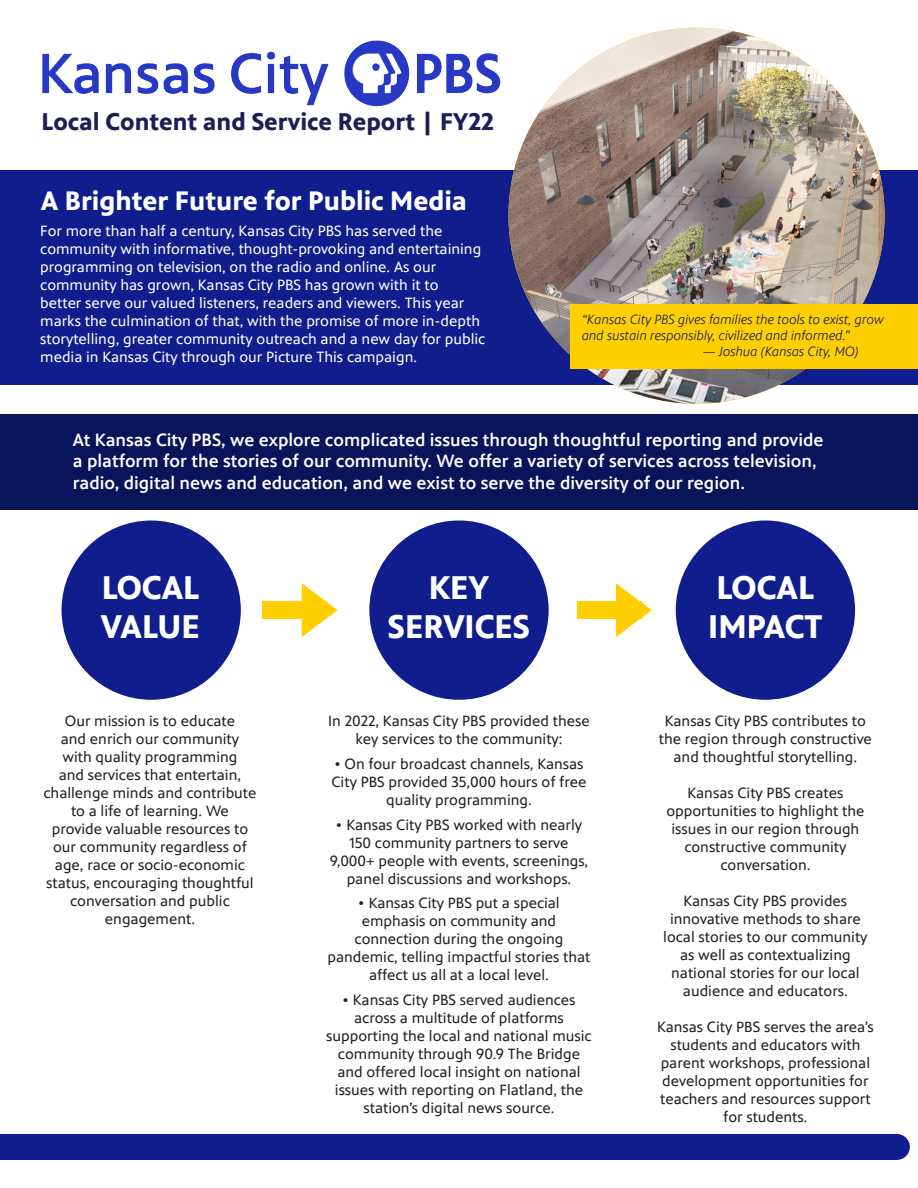
<style>
.page{position:relative;width:918px;height:1188px;background:#fff}
.page>*{position:absolute;margin:0;border:0;box-sizing:border-box;transform-origin:0 0}
.t1{font:700 33.15px "PBS Sans";color:#fff}
.t2{font:700 27px "PBS Sans";color:#fff}
.t3{font:700 24.45px "PBS Sans";color:#1e1d55}
.t4{font:500 18px/21.6px "PBS Sans";color:#fff}
.t5{font:15px/18px "PBS Sans";color:#231f20;text-align:center}
.t6{font:15px/18px "PBS Sans";color:#fff}
.t7{font:italic 300 13.5px/16.2px "PBS Sans";color:#0a145a}
</style>
<div class="page">
<div style="left:0;top:170px;width:918px;height:215px;background:#0f1e8c"></div>
<div style="left:62px;top:520px;width:179px;height:180px;background:#0f1e8c;border-radius:50%"></div>
<div style="left:369px;top:520px;width:180px;height:180px;background:#0f1e8c;border-radius:50%"></div>
<div style="left:676px;top:520px;width:179px;height:180px;background:#0f1e8c;border-radius:50%"></div>
<div style="left:263px;top:602px;width:64px;height:17px;background:#ffcf00"></div>
<div style="left:577px;top:602px;width:65px;height:17px;background:#ffcf00"></div>
<svg style="left:302px;top:583px;width:36px;height:54px"></svg>
<svg style="left:616px;top:583px;width:36px;height:54px"></svg>
<img style="left:42px;top:40px;width:459px;height:67px">
<div style="left:0;top:414px;width:918px;height:96px;background:#0a145a"></div>
<div style="left:0;top:1134px;width:897px;height:26px;background:#0f1e8c"></div>
<div style="left:884px;top:1134px;width:26px;height:26px;background:#0f1e8c;border-radius:50%"></div>
<img style="left:508px;top:28px;width:377px;height:376px;border-radius:188px">
<div style="left:570px;top:304px;width:348px;height:65px;background:#ffcf00"></div>
<p class="t3" style="left:42px;top:108px;width:454px">Local Content and Service Report | FY22</p>
<p class="t2" style="left:41px;top:185px;width:428px">A Brighter Future for Public Media</p>
<p class="t6" style="left:40px;top:222px;width:447px">For more than half a century, Kansas City PBS has served the community with informative, thought-provoking and entertaining programming on television, on the radio and online. As our community has grown, Kansas City PBS has grown with it to<br>better serve our valued listeners, readers and viewers. This year marks the culmination of that, with the promise of more in-depth storytelling, greater community outreach and a new day for public media in Kansas City through our Picture This campaign.</p>
<p class="t7" style="left:582px;top:311px;width:303px">“Kansas City PBS gives families the tools to exist, grow and sustain responsibly, civilized and informed.”</p>
<p class="t7" style="left:703px;top:344px;width:158px">— Joshua (Kansas City, MO)</p>
<p class="t4" style="left:73px;top:429px;width:752px">At Kansas City PBS, we explore complicated issues through thoughtful reporting and provide a platform for the stories of our community. We offer a variety of services across television, radio, digital news and education, and we exist to serve the diversity of our region.</p>
<p class="t1" style="left:102px;top:569px;width:99px">LOCAL</p>
<p class="t1" style="left:101px;top:608px;width:101px">VALUE</p>
<p class="t1" style="left:429px;top:569px;width:62px">KEY</p>
<p class="t1" style="left:388px;top:608px;width:144px">SERVICES</p>
<p class="t1" style="left:717px;top:569px;width:99px">LOCAL</p>
<p class="t1" style="left:708px;top:608px;width:116px">IMPACT</p>
<p class="t5" style="left:43px;top:712px;width:215px">Our mission is to educate<br>and enrich our community<br>with quality programming<br>and services that entertain, challenge minds and contribute to a life of learning. We<br>provide valuable resources to our community regardless of age, race or socio-economic status, encouraging thoughtful conversation and public engagement.</p>
<p class="t5" style="left:659px;top:712px;width:215px">Kansas City PBS contributes to the region through constructive and thoughtful storytelling.</p>
<p class="t5" style="left:328px;top:712px;width:263px">In 2022, Kansas City PBS provided these key services to the community:</p>
<p class="t5" style="left:332px;top:755px;width:256px">• On four broadcast channels, Kansas<br>City PBS provided 35,000 hours of free quality programming.</p>
<p class="t5" style="left:330px;top:816px;width:260px">• Kansas City PBS worked with nearly 150 community partners to serve 9,000+ people with events, screenings, panel discussions and workshops.</p>
<p class="t5" style="left:327px;top:894px;width:265px">• Kansas City PBS put a special emphasis on community and connection during the ongoing pandemic, telling impactful stories that affect us all at a local level.</p>
<p class="t5" style="left:326px;top:991px;width:267px">• Kansas City PBS served audiences across a multitude of platforms supporting the local and national music community through 90.9 The Bridge and offered local insight on national issues with reporting on Flatland, the station’s digital news source.</p>
<p class="t5" style="left:666px;top:784px;width:199px">Kansas City PBS creates opportunities to highlight the issues in our region through constructive community conversation.</p>
<p class="t5" style="left:663px;top:892px;width:206px">Kansas City PBS provides innovative methods to share local stories to our community as well as contextualizing national stories for our local audience and educators.</p>
<p class="t5" style="left:657px;top:1018px;width:218px">Kansas City PBS serves the area’s students and educators with parent workshops, professional development opportunities for teachers and resources support for students.</p>
</div>
